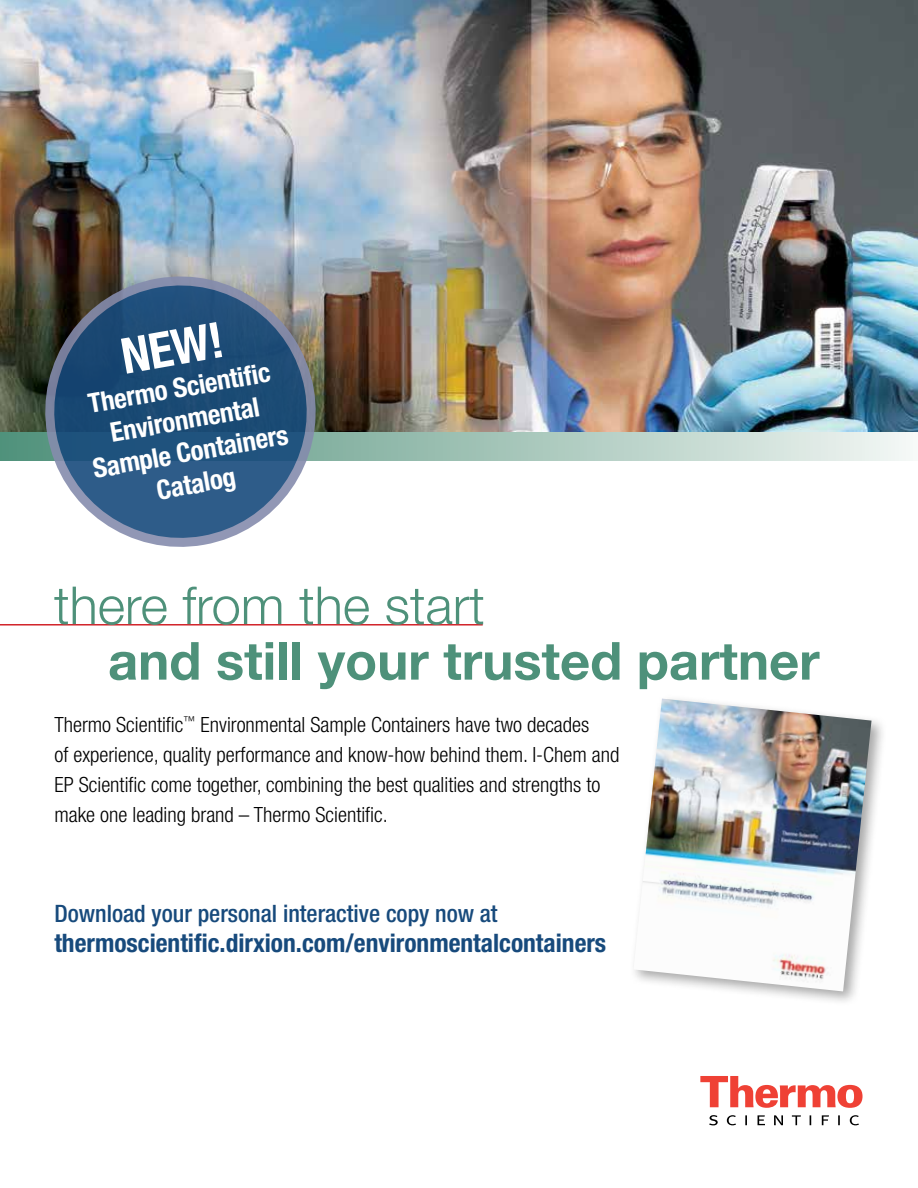
<style>
.page{position:relative;width:918px;height:1188px;background:#fff}
.page>*{position:absolute;margin:0;border:0;box-sizing:border-box;transform-origin:0 0}
.t1{font:700 52.5px "Helvetica Neue LT Std";color:#4e917a}
.t2{font:300 52.5px "Helvetica Neue LT Std";color:#4e917a}
.t3{font:700 condensed 49.5px "Helvetica Neue LT Std";color:#fff}
.t4{font:700 condensed 27px/32.4px "Helvetica Neue LT Std";color:#fff;text-align:center}
.t5{font:700 condensed 25.5px "Helvetica Neue LT Std";color:#174a7c}
.t6{font:500 condensed 24px "Helvetica Neue LT Std";color:#174a7c}
.t7{font:300 condensed 21px/30px "Helvetica Neue";color:#000}
</style>
<div class="page">
<hr style="left:0;top:624px;width:483px;height:2px;background:#d2232a">
<svg style="left:700px;top:1076px;width:163px;height:32px"></svg>
<svg style="left:709px;top:1115px;width:150px;height:10px"></svg>
<img style="left:0;top:0;width:918px;height:432px">
<svg style="left:0;top:432px;width:910px;height:28px;background:#b3cec4"></svg>
<div style="left:629px;top:694px;width:258px;height:313px;background:#000;opacity:.35"></div>
<img style="left:633px;top:699px;width:239px;height:292px">
<svg style="left:39px;top:270px;width:283px;height:277px;background:#4e6d8a"></svg>
<h2 class="t3" style="left:116px;top:327px;width:105px;rotate:-10deg">NEW!</h2>
<p class="t4" style="left:79px;top:388px;width:199px;rotate:-10deg">Thermo Scientifi c<br>Environmental<br>Sample Containers<br>Catalog</p>
<h1 class="t2" style="left:54px;top:573px;width:432px">there from the start</h1>
<h1 class="t1" style="left:108px;top:628px;width:713px">and still your trusted partner</h1>
<p class="t7" style="left:54px;top:710px;width:567px">Thermo Scientific<sup>™</sup> Environmental Sample Containers have two decades<br>of experience, quality performance and know-how behind them. I-Chem and EP Scientific come together, combining the best qualities and strengths to make one leading brand – Thermo Scientific.</p>
<p class="t6" style="left:54px;top:899px;width:445px">Download your personal interactive copy now at</p>
<p class="t5" style="left:54px;top:928px;width:553px">thermoscientific.dirxion.com/environmentalcontainers</p>
</div>
